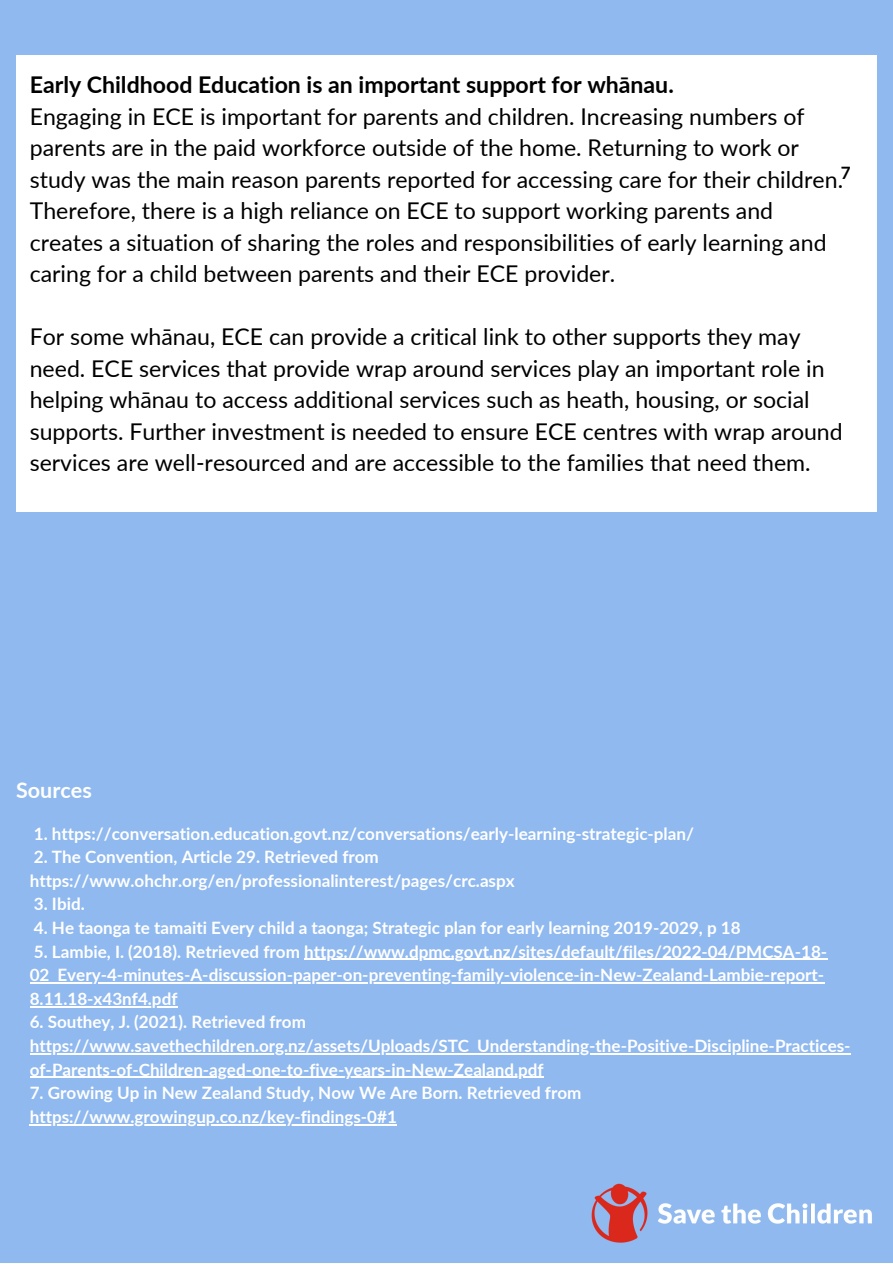
<style>
.page{position:relative;width:893px;height:1264px;background:#fff}
.page>*{position:absolute;margin:0;border:0;box-sizing:border-box;transform-origin:0 0}
.t1{font:23.1px/31.5px "Lato";color:#000}
.t2{font:700 23.1px "Lato";color:#000}
.t3{font:700 21.6px "Lato";color:#fff}
.t4{font:700 17.1px/23.5px "Lato";color:#fff}
.t5{font:700 17.1px "Lato";color:#000}
</style>
<div class="page">
<div style="left:0;top:0;width:892px;height:1262px;background:#90b9ef"></div>
<img style="left:591px;top:1183px;width:281px;height:60px">
<div style="left:16px;top:55px;width:860px;height:456px;background:#fff"></div>
<hr style="left:304px;top:958px;width:523px;height:1px;background:#fff">
<hr style="left:30px;top:982px;width:794px;height:1px;background:#fff">
<hr style="left:30px;top:1005px;width:147px;height:2px;background:#fff">
<hr style="left:30px;top:1053px;width:820px;height:1px;background:#fff">
<hr style="left:30px;top:1076px;width:513px;height:1px;background:#fff">
<hr style="left:30px;top:1123px;width:367px;height:2px;background:#fff">
<p class="t2" style="left:30px;top:70px;width:645px">Early Childhood Education is an important support for whānau.</p>
<p class="t1" style="left:30px;top:100px;width:814px">Engaging in ECE is important for parents and children. Increasing numbers of parents are in the paid workforce outside of the home. Returning to work or study was the main reason parents reported for accessing care for their children.<br>Therefore, there is a high reliance on ECE to support working parents and creates a situation of sharing the roles and responsibilities of early learning and caring for a child between parents and their ECE provider.</p>
<p class="t5" style="left:840px;top:162px;width:11px">7</p>
<p class="t1" style="left:30px;top:320px;width:814px">For some whānau, ECE can provide a critical link to other supports they may need. ECE services that provide wrap around services play an important role in helping whānau to access additional services such as heath, housing, or social supports. Further investment is needed to ensure ECE centres with wrap around services are well-resourced and are accessible to the families that need them.</p>
<p class="t3" style="left:16px;top:776px;width:77px">Sources</p>
<p class="t4" style="left:34px;top:821px;width:661px">1. https://conversation.education.govt.nz/conversations/early-learning-strategic-plan/</p>
<p class="t4" style="left:30px;top:844px;width:486px">2. The Convention, Article 29. Retrieved from https://www.ohchr.org/en/professionalinterest/pages/crc.aspx</p>
<p class="t4" style="left:34px;top:892px;width:52px">3. Ibid.</p>
<p class="t4" style="left:34px;top:915px;width:708px">4. He taonga te tamaiti Every child a taonga; Strategic plan for early learning 2019-2029, p 18</p>
<p class="t4" style="left:30px;top:939px;width:799px">5. Lambie, I. (2018). Retrieved from https://www.dpmc.govt.nz/sites/default/files/2022-04/PMCSA-18-<br>02_Every-4-minutes-A-discussion-paper-on-preventing-family-violence-in-New-Zealand-Lambie-report-<br>8.11.18-x43nf4.pdf</p>
<p class="t4" style="left:30px;top:1010px;width:822px">6. Southey, J. (2021). Retrieved from https://www.savethechildren.org.nz/assets/Uploads/STC_Understanding-the-Positive-Discipline-Practices&shy;of-Parents-of-Children-aged-one-to-five-years-in-New-Zealand.pdf</p>
<p class="t4" style="left:30px;top:1080px;width:553px">7. Growing Up in New Zealand Study, Now We Are Born. Retrieved from https://www.growingup.co.nz/key-findings-0#1</p>
</div>
